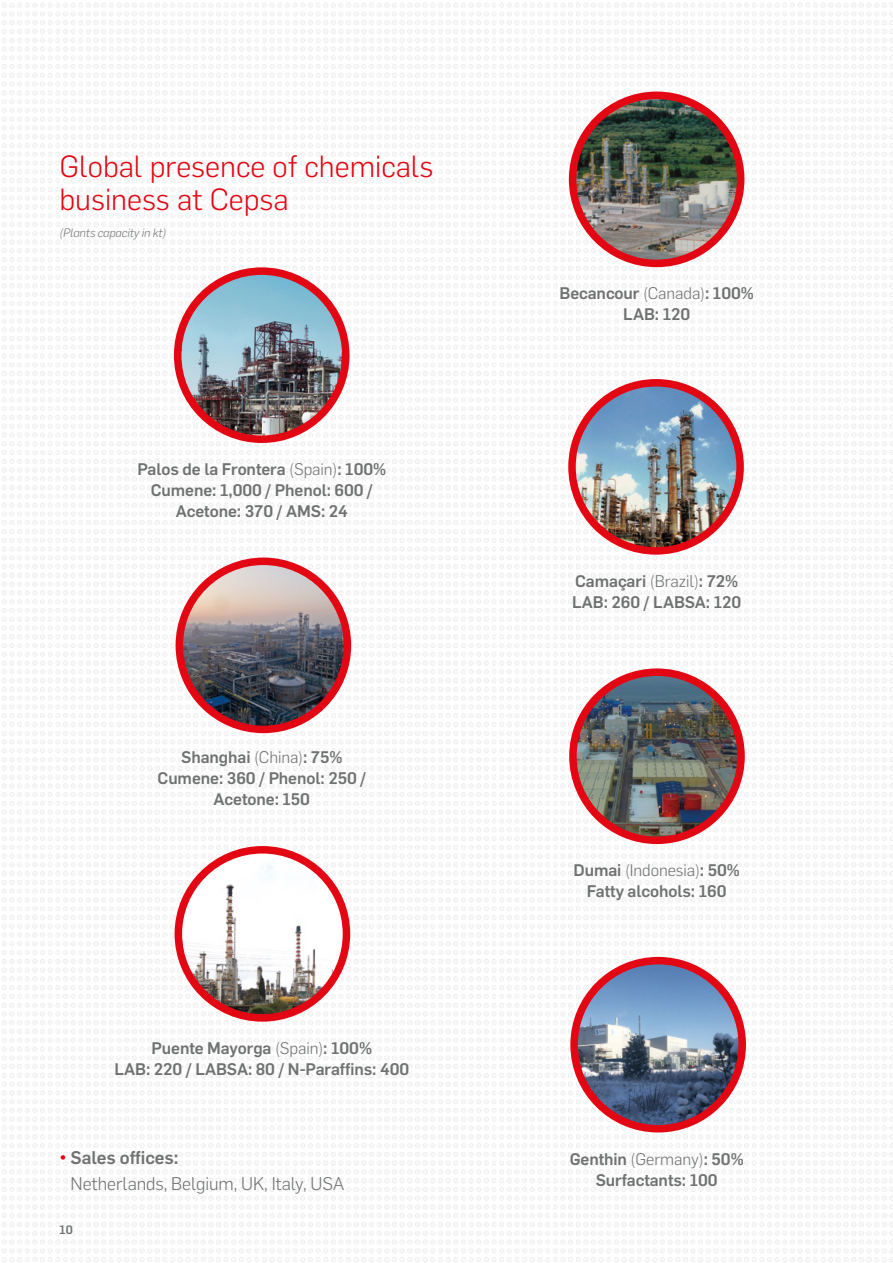
<style>
.page{position:relative;width:893px;height:1263px;background:#fff}
.page>*{position:absolute;margin:0;border:0;box-sizing:border-box;transform-origin:0 0}
.t1{font:300 30px/33px "Flama";color:#e30613}
.t2{font:300 18px/25.5px "Flama";letter-spacing:-.005em;color:#707272}
.t3{font:500 16.5px/21px "Flama";letter-spacing:-.005em;color:#707272;text-align:center}
.t4{font:italic 300 12px "Flama";letter-spacing:-.005em;color:#707272}
.t5{font:500 12px "Flama";color:#707272}
.s1{font-weight:300}
.s2{font-weight:500;color:#e30613}
.s3{font-weight:500}
</style>
<div class="page">
<img style="left:2px;top:2px;width:891px;height:1260px">
<img style="left:178px;top:850px;width:167px;height:168px">
<div style="left:175px;top:846px;width:175px;height:176px;border:8px solid #e30613;border-radius:50%"></div>
<img style="left:572px;top:383px;width:168px;height:168px;border-radius:84px">
<div style="left:568px;top:379px;width:176px;height:176px;border:8px solid #e30613;border-radius:50%"></div>
<img style="left:179px;top:561px;width:168px;height:168px;border-radius:84px">
<div style="left:176px;top:557px;width:175px;height:176px;border:8px solid #e30613;border-radius:50%"></div>
<img style="left:573px;top:672px;width:168px;height:168px;border-radius:84px">
<div style="left:569px;top:668px;width:176px;height:176px;border:8px solid #e30613;border-radius:50%"></div>
<img style="left:574px;top:961px;width:168px;height:168px;border-radius:84px">
<div style="left:570px;top:957px;width:176px;height:175px;border:8px solid #e30613;border-radius:50%"></div>
<img style="left:178px;top:271px;width:168px;height:168px;border-radius:84px">
<div style="left:174px;top:267px;width:175px;height:176px;border:8px solid #e30613;border-radius:50%"></div>
<img style="left:573px;top:95px;width:168px;height:168px;border-radius:84px">
<div style="left:569px;top:92px;width:175px;height:175px;border:8px solid #e30613;border-radius:50%"></div>
<h1 class="t1" style="left:60px;top:149px;width:376px">Global presence of chemicals business at Cepsa</h1>
<p class="t4" style="left:60px;top:225px;width:108px">(Plants capacity in kt)</p>
<p class="t3" style="left:137px;top:458px;width:250px">Palos de la Frontera <span class="s1">(Spain)</span>: 100%<br>Cumene: 1,000 / Phenol: 600 /<br>Acetone: 370 / AMS: 24</p>
<p class="t3" style="left:158px;top:745px;width:210px">Shanghai <span class="s1">(China)</span>: 75%<br>Cumene: 360 / Phenol: 250 /<br>Acetone: 150</p>
<p class="t3" style="left:114px;top:1036px;width:296px">Puente Mayorga <span class="s1">(Spain)</span>: 100%<br>LAB: 220 / LABSA: 80 / N-Paraffins: 400</p>
<p class="t2" style="left:71px;top:1144px;width:275px;text-indent:-11px"><span class="s2">•</span> <span class="s3">Sales offices:<br></span>Netherlands, Belgium, UK, Italy, USA</p>
<p class="t5" style="left:60px;top:1220px;width:15px">10</p>
<p class="t3" style="left:559px;top:282px;width:196px">Becancour <span class="s1">(Canada)</span>: 100%<br>LAB: 120</p>
<p class="t3" style="left:572px;top:569px;width:171px;text-align:left">Camaçari <span class="s1">(Brazil)</span>: 72%<br>LAB: 260 / LABSA: 120</p>
<p class="t3" style="left:574px;top:859px;width:168px">Dumai <span class="s1">(Indonesia)</span>: 50%<br>Fatty alcohols: 160</p>
<p class="t3" style="left:570px;top:1147px;width:176px">Genthin <span class="s1">(Germany)</span>: 50%<br>Surfactants: 100</p>
</div>
